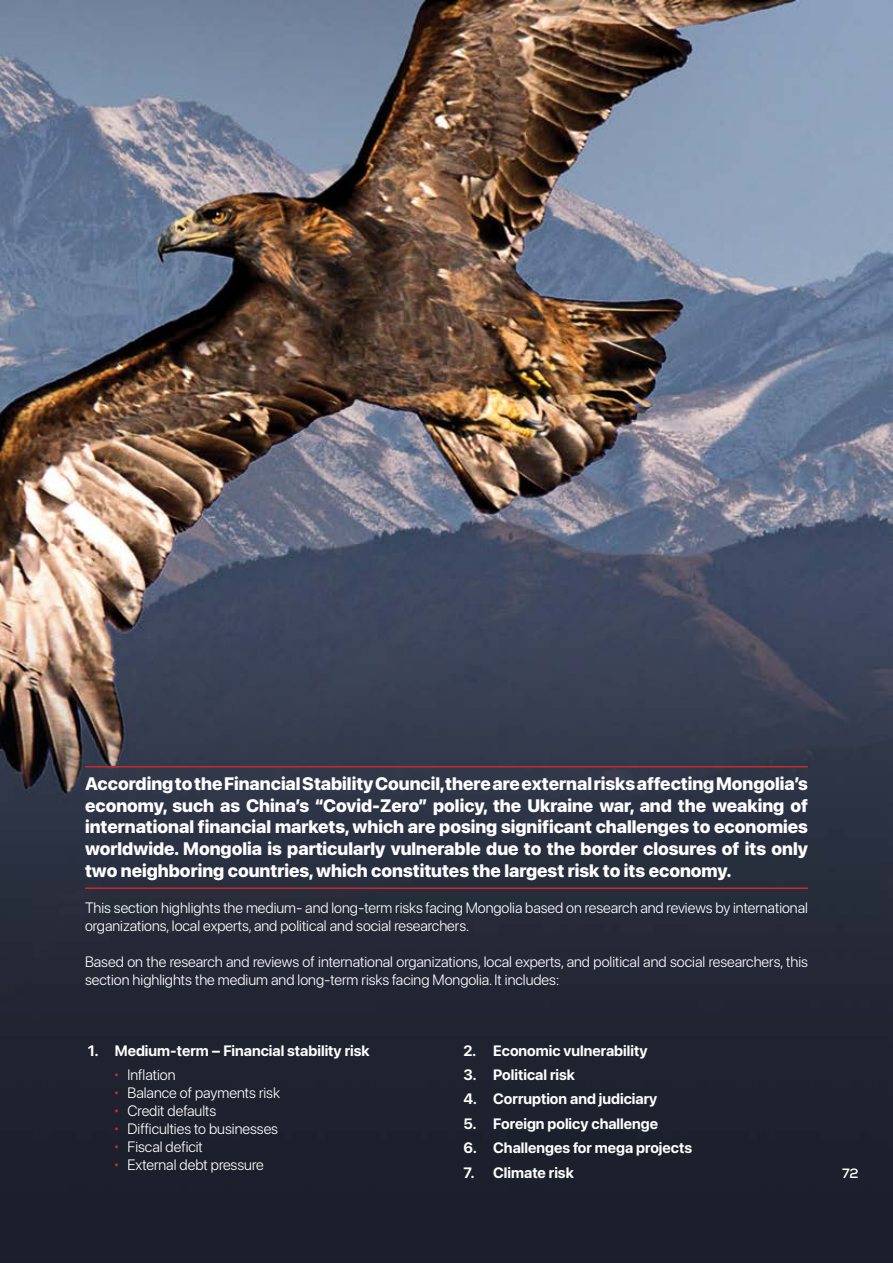
<style>
.page{position:relative;width:893px;height:1263px;background:#fff}
.page>*{position:absolute;margin:0;border:0;box-sizing:border-box;transform-origin:0 0}
.t1{font:800 18px/21.6px "SF Pro Display";color:#fff;text-align:justify}
.t2{font:300 15px/18px "SF Pro Display";color:#fff}
.t3{font:700 15px "SF Pro Display";color:#fff}
.t4{font:700 13.5px "Nexa";color:#fff}
.s1{font-size:18px;color:#c92b2b}
</style>
<div class="page">
<img style="left:0;top:0;width:893px;height:1263px">
<hr style="left:85px;top:887px;width:723px;height:2px;background:#c92b2c">
<hr style="left:85px;top:766px;width:723px;height:1px;background:#c92b2c">
<p class="t1" style="left:85px;top:773px;width:724px">According to the Financial Stability Council, there are external risks affecting Mongolia’s economy, such as China’s “Covid-Zero” policy, the Ukraine war, and the weaking of international financial markets, which are posing significant challenges to economies worldwide. Mongolia is particularly vulnerable due to the border closures of its only two neighboring countries, which constitutes the largest risk to its economy.</p>
<p class="t2" style="left:85px;top:898px;width:724px">This section highlights the medium- and long-term risks facing Mongolia based on research and reviews by international organizations, local experts, and political and social researchers.</p>
<p class="t2" style="left:85px;top:952px;width:724px">Based on the research and reviews of international organizations, local experts, and political and social researchers, this section highlights the medium and long-term risks facing Mongolia. It includes:</p>
<p class="t3" style="left:88px;top:1042px;width:283px">1. Medium-term – Financial stability risk</p>
<p class="t2" style="left:113px;top:1066px;width:64px"><span class="s1">•</span> Inflation</p>
<p class="t2" style="left:113px;top:1084px;width:169px"><span class="s1">•</span> Balance of payments risk</p>
<p class="t2" style="left:113px;top:1102px;width:105px"><span class="s1">•</span> Credit defaults</p>
<p class="t2" style="left:113px;top:1120px;width:167px"><span class="s1">•</span> Difficulties to businesses</p>
<p class="t2" style="left:113px;top:1138px;width:92px"><span class="s1">•</span> Fiscal deficit</p>
<p class="t2" style="left:113px;top:1156px;width:153px"><span class="s1">•</span> External debt pressure</p>
<p class="t3" style="left:463px;top:1042px;width:185px">2. Economic vulnerability</p>
<p class="t3" style="left:463px;top:1066px;width:113px">3. Political risk</p>
<p class="t3" style="left:463px;top:1090px;width:195px">4. Corruption and judiciary</p>
<p class="t3" style="left:463px;top:1115px;width:196px">5. Foreign policy challenge</p>
<p class="t3" style="left:463px;top:1139px;width:230px">6. Challenges for mega projects</p>
<p class="t3" style="left:463px;top:1163px;width:112px">7. Climate risk</p>
<p class="t4" style="left:842px;top:1164px;width:18px">72</p>
</div>
